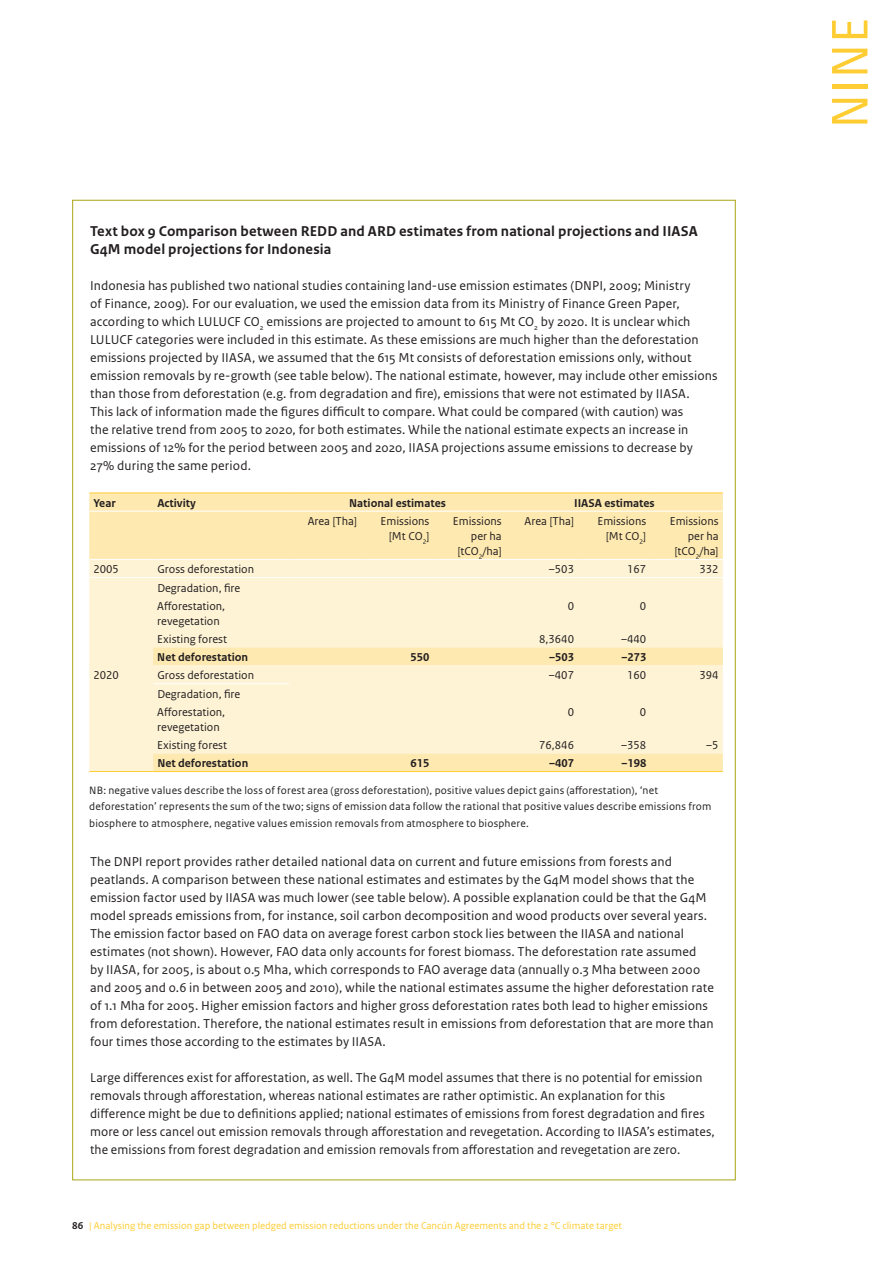
<style>
.page{position:relative;width:893px;height:1263px;background:#fff}
.page>*{position:absolute;margin:0;border:0;box-sizing:border-box;transform-origin:0 0}
.t1{font:54px "Rijksoverheid Sans Text";color:#fecd33}
.t2{font:700 15px/18px "Rijksoverheid Sans Text";letter-spacing:.01em;color:#231f20}
.t3{font:13.5px/18px "Rijksoverheid Sans Text";letter-spacing:.01em;color:#231f20}
.t4{font:12px/15px "Rijksoverheid Sans Text";color:#231f20;text-align:right}
.t5{font:700 12px "Rijksoverheid Sans Text";color:#231f20}
.t6{font:11.25px/16.5px "Rijksoverheid Sans Text";letter-spacing:.015em;color:#231f20}
.t7{font:10.5px "Rijksoverheid Sans Text";color:#fecd33}
.s1{font-weight:700;color:#231f20}
</style>
<div class="page">
<div style="left:89px;top:494px;width:634px;height:65px;background:#fee9b0"></div>
<svg style="left:89px;top:560px;width:634px;height:211px;background:#fef1cf"></svg>
<hr style="left:89px;top:493px;width:64px;height:1px;background:#fecd33">
<hr style="left:153px;top:493px;width:136px;height:1px;background:#fecd33">
<hr style="left:289px;top:493px;width:72px;height:1px;background:#fecd33">
<hr style="left:361px;top:493px;width:73px;height:1px;background:#fecd33">
<hr style="left:434px;top:493px;width:72px;height:1px;background:#fecd33">
<hr style="left:506px;top:493px;width:72px;height:1px;background:#fecd33">
<hr style="left:578px;top:493px;width:73px;height:1px;background:#fecd33">
<hr style="left:651px;top:493px;width:72px;height:1px;background:#fecd33">
<hr style="left:89px;top:577px;width:64px;height:1px;background:#fff">
<hr style="left:153px;top:577px;width:136px;height:1px;background:#fff">
<hr style="left:289px;top:577px;width:72px;height:1px;background:#fff">
<hr style="left:361px;top:577px;width:73px;height:1px;background:#fff">
<hr style="left:434px;top:577px;width:72px;height:1px;background:#fff">
<hr style="left:506px;top:577px;width:72px;height:1px;background:#fff">
<hr style="left:578px;top:577px;width:73px;height:1px;background:#fff">
<hr style="left:651px;top:577px;width:72px;height:1px;background:#fff">
<hr style="left:153px;top:683px;width:136px;height:1px;background:#fff">
<hr style="left:89px;top:511px;width:64px;height:1px;background:#fff">
<hr style="left:153px;top:511px;width:136px;height:1px;background:#fff">
<hr style="left:289px;top:511px;width:72px;height:1px;background:#fff">
<hr style="left:361px;top:511px;width:73px;height:1px;background:#fff">
<hr style="left:434px;top:511px;width:72px;height:1px;background:#fff">
<hr style="left:506px;top:511px;width:72px;height:1px;background:#fff">
<hr style="left:578px;top:511px;width:73px;height:1px;background:#fff">
<hr style="left:651px;top:511px;width:72px;height:1px;background:#fff">
<hr style="left:89px;top:771px;width:64px;height:1px;background:#fecd33">
<hr style="left:153px;top:771px;width:136px;height:1px;background:#fecd33">
<hr style="left:289px;top:771px;width:72px;height:1px;background:#fecd33">
<hr style="left:361px;top:771px;width:73px;height:1px;background:#fecd33">
<hr style="left:434px;top:771px;width:72px;height:1px;background:#fecd33">
<hr style="left:506px;top:771px;width:72px;height:1px;background:#fecd33">
<hr style="left:578px;top:771px;width:73px;height:1px;background:#fecd33">
<hr style="left:651px;top:771px;width:72px;height:1px;background:#fecd33">
<p class="t2" style="left:90px;top:222px;width:609px">Text box 9 Comparison between REDD and ARD estimates from national projections and IIASA<br>G4M model projections for Indonesia</p>
<p class="t3" style="left:90px;top:277px;width:629px">I ndonesia has published two national studies containing land-use emission estimates (DN PI, 2009; Ministry<br>of Finance, 2009). For our evaluation, we used the emission data from its Ministry of Finance Green Paper, according to which LULUCF CO<sub>2</sub> emissions are projected to amount to 615 Mt CO<sub>2</sub> by 2020. It is unclear which LULUCF categories were included in this estimate. As these emissions are much higher than the deforestation emissions projected by IIASA, we assumed that the 615 Mt consists of deforestation emissions only, without emission removals by re-growth (see table below). The national estimate, however, may include other emissions than those from deforestation (e.g. from degradation and fire), emissions that were not estimated by IIASA.<br>This lack of information made the figures difficult to compare. What could be compared (with caution) was<br>the relative trend from 2005 to 2020, for both estimates. While the national estimate expects an increase in emissions of 12% for the period between 2005 and 2020, IIASA projections assume emissions to decrease by 27% during the same period.</p>
<p class="t5" style="left:94px;top:496px;width:24px">Year</p>
<p class="t5" style="left:157px;top:496px;width:40px">Activity</p>
<p class="t5" style="left:349px;top:496px;width:98px">National estimates</p>
<p class="t5" style="left:574px;top:496px;width:82px">IIASA estimates</p>
<p class="t4" style="left:308px;top:514px;width:51px">Area [Tha]</p>
<p class="t4" style="left:381px;top:514px;width:50px">Emissions [Mt CO<sub>2</sub>]</p>
<p class="t4" style="left:453px;top:514px;width:50px">Emissions per ha [tCO<sub>2</sub>/ha]</p>
<p class="t4" style="left:525px;top:514px;width:51px">Area [Tha]</p>
<p class="t4" style="left:597px;top:514px;width:50px">Emissions [Mt CO<sub>2</sub>]</p>
<p class="t4" style="left:670px;top:514px;width:50px">Emissions per ha [tCO<sub>2</sub>/ha]</p>
<p class="t4" style="left:94px;top:562px;width:27px">2005</p>
<p class="t4" style="left:157px;top:562px;width:98px">Gross deforestation</p>
<p class="t4" style="left:549px;top:562px;width:27px">–503</p>
<p class="t4" style="left:627px;top:562px;width:21px">167</p>
<p class="t4" style="left:699px;top:562px;width:21px">332</p>
<p class="t4" style="left:157px;top:579px;width:85px;line-height:18.1px;text-align:left">Degradation, fire<br>Afforestation,</p>
<p class="t4" style="left:157px;top:613px;width:64px">revegetation</p>
<p class="t4" style="left:568px;top:598px;width:8px">0</p>
<p class="t4" style="left:640px;top:598px;width:8px">0</p>
<p class="t4" style="left:157px;top:632px;width:71px">Existing forest</p>
<p class="t4" style="left:539px;top:632px;width:36px">8,3640</p>
<p class="t4" style="left:621px;top:632px;width:27px">–440</p>
<p class="t5" style="left:157px;top:650px;width:92px">Net deforestation</p>
<p class="t5" style="left:411px;top:650px;width:20px">550</p>
<p class="t5" style="left:549px;top:650px;width:26px">–503</p>
<p class="t5" style="left:621px;top:650px;width:26px">–273</p>
<p class="t4" style="left:94px;top:668px;width:27px">2020</p>
<p class="t4" style="left:157px;top:668px;width:98px">Gross deforestation</p>
<p class="t4" style="left:549px;top:668px;width:27px">–407</p>
<p class="t4" style="left:627px;top:668px;width:21px">160</p>
<p class="t4" style="left:699px;top:668px;width:21px">394</p>
<p class="t4" style="left:157px;top:685px;width:85px;line-height:18.1px;text-align:left">Degradation, fire<br>Afforestation,</p>
<p class="t4" style="left:157px;top:720px;width:64px">revegetation</p>
<p class="t4" style="left:568px;top:705px;width:8px">0</p>
<p class="t4" style="left:640px;top:705px;width:8px">0</p>
<p class="t4" style="left:157px;top:738px;width:71px">Existing forest</p>
<p class="t4" style="left:539px;top:738px;width:36px">76,846</p>
<p class="t4" style="left:621px;top:738px;width:27px">–358</p>
<p class="t4" style="left:706px;top:738px;width:14px">–5</p>
<p class="t5" style="left:157px;top:757px;width:92px">Net deforestation</p>
<p class="t5" style="left:411px;top:757px;width:20px">615</p>
<p class="t5" style="left:549px;top:757px;width:26px">–407</p>
<p class="t5" style="left:621px;top:757px;width:26px">–198</p>
<p class="t6" style="left:89px;top:782px;width:624px">N B: negative values describe the loss of forest area (gross deforestation), positive values depict gains (afforestation), ‘net deforestation’ represents the sum of the two; signs of emission data follow the rational that positive values describe emissions from biosphere to atmosphere, negative values emission removals from atmosphere to biosphere.</p>
<p class="t3" style="left:90px;top:853px;width:625px">The DN PI report provides rather detailed national data on current and future emissions from forests and peatlands. A comparison between these national estimates and estimates by the G4M model shows that the emission factor used by IIASA was much lower (see table below). A possible explanation could be that the G4M model spreads emissions from, for instance, soil carbon decomposition and wood products over several years.<br>The emission factor based on FAO data on average forest carbon stock lies between the IIASA and national estimates (not shown). However, FAO data only accounts for forest biomass. The deforestation rate assumed<br>by IIASA, for 2005, is about 0.5 Mha, which corresponds to FAO average data (annually 0.3 Mha between 2000 and 2005 and 0.6 in between 2005 and 2010), while the national estimates assume the higher deforestation rate of 1.1 Mha for 2005. Higher emission factors and higher gross deforestation rates both lead to higher emissions from deforestation. Therefore, the national estimates result in emissions from deforestation that are more than four times those according to the estimates by IIASA.</p>
<p class="t3" style="left:90px;top:1069px;width:626px">Large differences exist for afforestation, as well. The G4M model assumes that there is no potential for emission removals through afforestation, whereas national estimates are rather optimistic. An explanation for this difference might be due to definitions applied; national estimates of emissions from forest degradation and fires more or less cancel out emission removals through afforestation and revegetation. According to IIASA’s estimates, the emissions from forest degradation and emission removals from afforestation and revegetation are zero.</p>
<p class="t7" style="left:72px;top:1219px;width:551px"><span class="s1">86</span> | Analysing the emission gap between pledged emission reductions under the Cancún Agreements and the 2 °C climate target</p>
<h1 class="t1" style="left:819px;top:129px;width:113px;rotate:-90deg">nine</h1>
</div>
